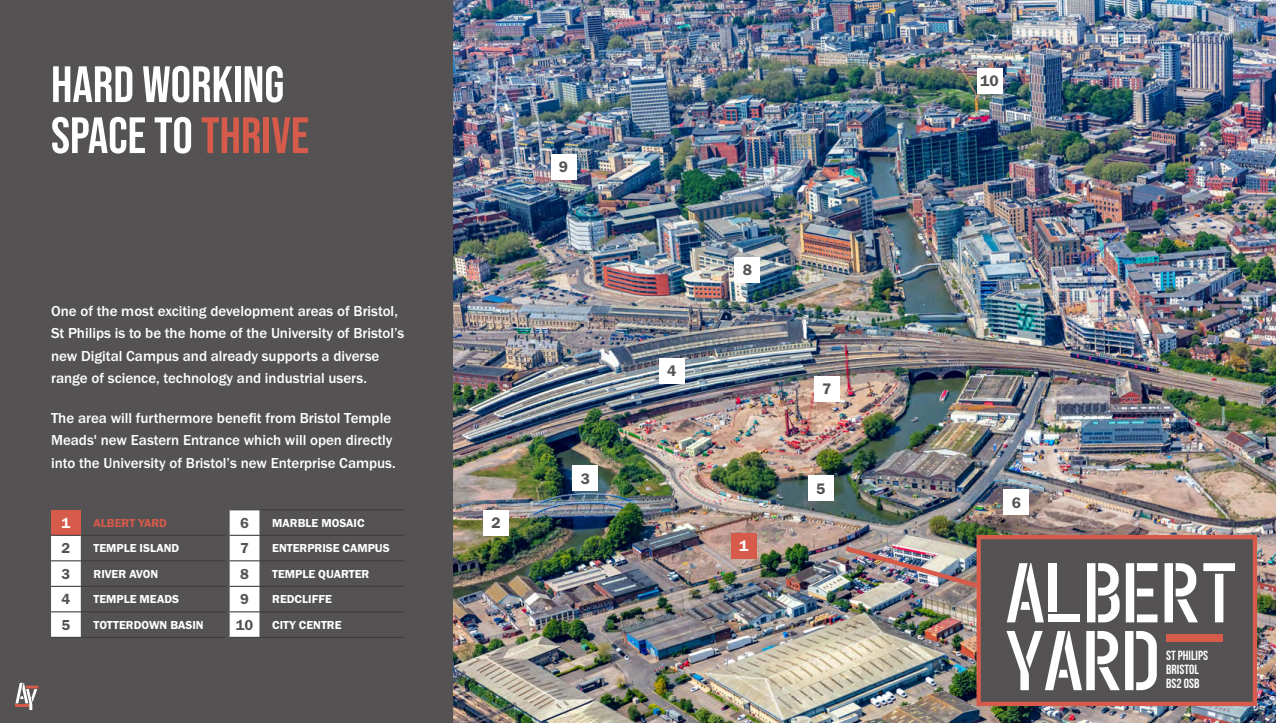
<style>
.page{position:relative;width:1276px;height:723px;background:#fff}
.page>*{position:absolute;margin:0;border:0;box-sizing:border-box;transform-origin:0 0}
.t1{font:700 51px/51px "Bebas Neue Pro";color:#fff}
.t2{font:15.75px "Franklin Gothic URW Dem";color:#555253}
.t3{font:15.75px "Franklin Gothic URW Dem";color:#fff}
.t4{font:500 15px/22.5px "Franklin Gothic URW";color:#fff}
.t5{font:15px "Franklin Gothic URW Dem";color:#555253}
.t6{font:15px "Franklin Gothic URW Dem";color:#fff}
.t7{font:700 13.35px/14.1px "Bebas Neue";color:#fff}
.t8{font:12px "Franklin Gothic URW Dem";color:#fff}
.t9{font:12px "Franklin Gothic URW Dem";color:#d75b4a}
.s1{color:#d75b4a}
</style>
<div class="page">
<div style="left:0;top:0;width:455px;height:723px;background:#555253"></div>
<img style="left:454px;top:0;width:822px;height:723px">
<div style="left:731px;top:533px;width:25px;height:25px;background:#d75b4a"></div>
<div style="left:659px;top:358px;width:25px;height:25px;background:#fff"></div>
<div style="left:573px;top:466px;width:25px;height:25px;background:#fff"></div>
<div style="left:483px;top:510px;width:25px;height:25px;background:#fff"></div>
<div style="left:1003px;top:490px;width:26px;height:25px;background:#fff"></div>
<div style="left:808px;top:476px;width:25px;height:25px;background:#fff"></div>
<div style="left:814px;top:376px;width:25px;height:25px;background:#fff"></div>
<div style="left:735px;top:257px;width:25px;height:25px;background:#fff"></div>
<div style="left:977px;top:68px;width:25px;height:25px;background:#fff"></div>
<div style="left:551px;top:155px;width:25px;height:25px;background:#fff"></div>
<div style="left:978px;top:537px;width:277px;height:167px;background:#555253"></div>
<img style="left:841px;top:543px;width:394px;height:147px">
<div style="left:976px;top:535px;width:281px;height:171px;border:4px solid #d75b4a"></div>
<div style="left:51px;top:510px;width:30px;height:25px;background:#d75b4a"></div>
<svg style="left:51px;top:536px;width:30px;height:101px;background:#fbfbfb"></svg>
<hr style="left:51px;top:535px;width:30px;height:1px;background:#3d3c3b">
<hr style="left:81px;top:535px;width:144px;height:1px;background:#3d3c3b">
<hr style="left:51px;top:560px;width:30px;height:1px;background:#3d3c3b">
<hr style="left:81px;top:560px;width:144px;height:1px;background:#3d3c3b">
<hr style="left:51px;top:586px;width:30px;height:1px;background:#3d3c3b">
<hr style="left:81px;top:586px;width:144px;height:1px;background:#3d3c3b">
<hr style="left:51px;top:611px;width:30px;height:1px;background:#3d3c3b">
<hr style="left:81px;top:611px;width:144px;height:1px;background:#3d3c3b">
<hr style="left:51px;top:637px;width:30px;height:1px;background:#3d3c3b">
<hr style="left:81px;top:637px;width:144px;height:1px;background:#3d3c3b">
<hr style="left:259px;top:509px;width:145px;height:1px;background:#3d3c3b">
<hr style="left:259px;top:535px;width:145px;height:1px;background:#3d3c3b">
<hr style="left:259px;top:560px;width:145px;height:1px;background:#3d3c3b">
<hr style="left:259px;top:586px;width:145px;height:1px;background:#3d3c3b">
<hr style="left:259px;top:611px;width:145px;height:1px;background:#3d3c3b">
<svg style="left:230px;top:510px;width:29px;height:128px;background:#f6f6f5"></svg>
<hr style="left:259px;top:637px;width:145px;height:1px;background:#3d3c3b">
<svg style="left:15px;top:683px;width:23px;height:27px"></svg>
<h1 class="t1" style="left:51px;top:58px;width:260px">HARD WORKING<br>SPACE TO <span class="s1">THRIVE</span></h1>
<p class="t4" style="left:51px;top:299px;width:355px">One of the most exciting development areas of Bristol, St Philips is to be the home of the University of Bristol’s new Digital Campus and already supports a diverse range of science, technology and industrial users.</p>
<p class="t4" style="left:51px;top:406px;width:346px">The area will furthermore benefit from Bristol Temple<br>Meads' new Eastern Entrance which will open directly into the University of Bristol’s new Enterprise Campus.</p>
<p class="t6" style="left:62px;top:513px;width:10px">1</p>
<p class="t9" style="left:94px;top:515px;width:75px">ALBERT YARD</p>
<p class="t5" style="left:62px;top:539px;width:10px">2</p>
<p class="t8" style="left:94px;top:541px;width:87px">TEMPLE ISLAND</p>
<p class="t5" style="left:62px;top:564px;width:10px">3</p>
<p class="t8" style="left:94px;top:566px;width:66px">RIVER AVON</p>
<p class="t5" style="left:62px;top:590px;width:10px">4</p>
<p class="t8" style="left:94px;top:592px;width:87px">TEMPLE MEADS</p>
<p class="t5" style="left:62px;top:615px;width:10px">5</p>
<p class="t8" style="left:94px;top:617px;width:112px">TOTTERDOWN BASIN</p>
<p class="t5" style="left:240px;top:513px;width:10px">6</p>
<p class="t8" style="left:272px;top:515px;width:94px">MARBLE MOSAIC</p>
<p class="t5" style="left:240px;top:539px;width:10px">7</p>
<p class="t8" style="left:272px;top:541px;width:119px">ENTERPRISE CAMPUS</p>
<p class="t5" style="left:240px;top:564px;width:10px">8</p>
<p class="t8" style="left:272px;top:566px;width:99px">TEMPLE QUARTER</p>
<p class="t5" style="left:240px;top:590px;width:10px">9</p>
<p class="t8" style="left:272px;top:592px;width:61px">REDCLIFFE</p>
<p class="t5" style="left:236px;top:615px;width:19px">10</p>
<p class="t8" style="left:272px;top:617px;width:71px">CITY CENTRE</p>
<p class="t2" style="left:559px;top:157px;width:11px">9</p>
<p class="t2" style="left:491px;top:513px;width:11px">2</p>
<p class="t2" style="left:581px;top:469px;width:11px">3</p>
<p class="t2" style="left:667px;top:361px;width:11px">4</p>
<p class="t2" style="left:743px;top:260px;width:11px">8</p>
<p class="t3" style="left:739px;top:536px;width:11px">1</p>
<p class="t2" style="left:822px;top:379px;width:11px">7</p>
<p class="t2" style="left:816px;top:479px;width:11px">5</p>
<p class="t2" style="left:980px;top:71px;width:20px">10</p>
<p class="t2" style="left:1011px;top:493px;width:11px">6</p>
<p class="t7" style="left:1166px;top:648px;width:44px">ST PHILIPS<br>BRISTOL<br>BS2 0SB</p>
</div>
